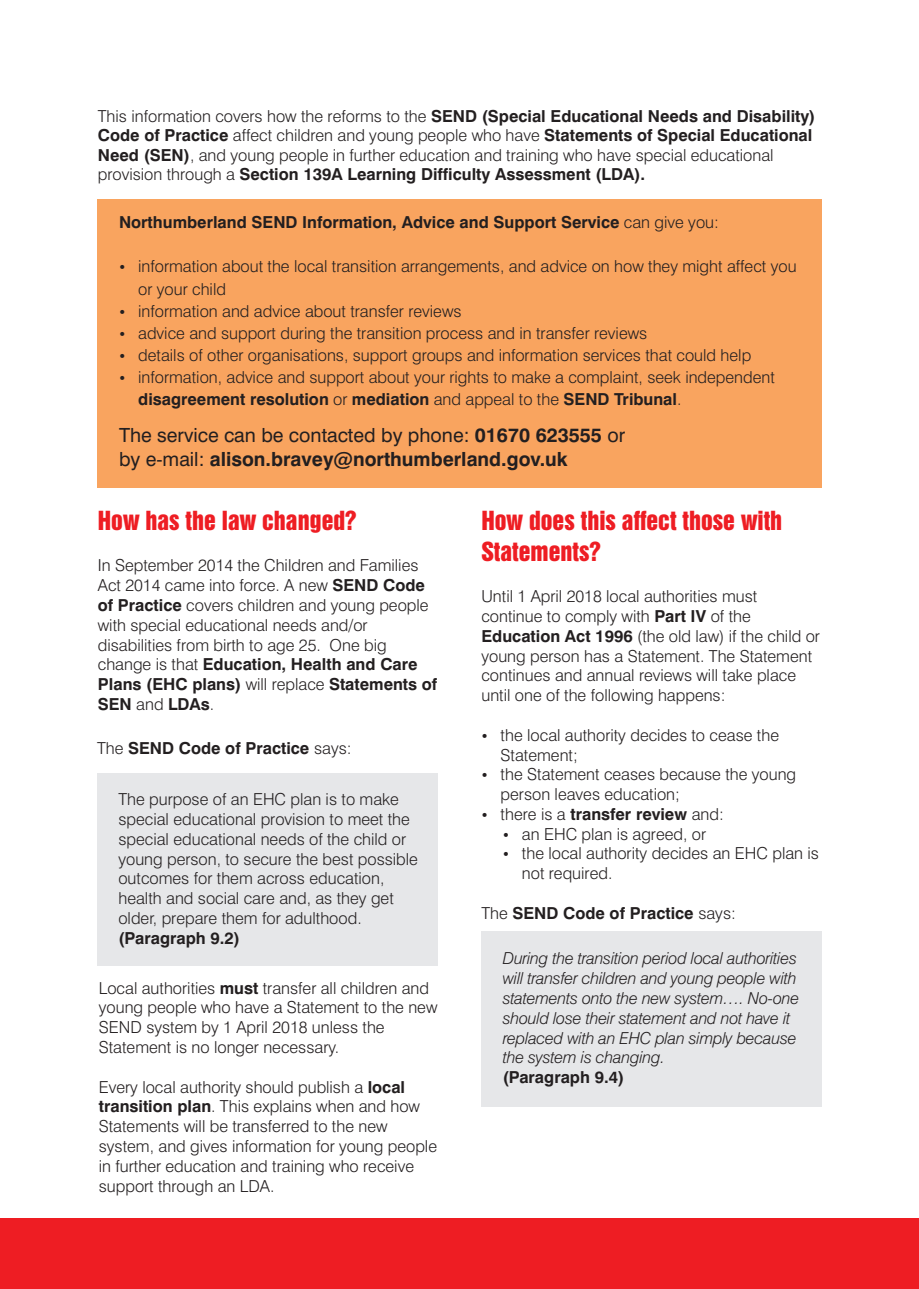
<style>
.page{position:relative;width:919px;height:1289px;background:#fff}
.page>*{position:absolute;margin:0;border:0;box-sizing:border-box;transform-origin:0 0}
.t1{font:24px/30.8px "Swiss 921 BT Regular A";color:#ee1d23}
.t2{font:700 19.5px/24px "Swiss 721 BT";color:#231f20}
.t3{font:300 16.5px/19.8px "Swiss 721 BT";color:#231f20}
.t4{font:italic 300 16.5px/19.8px "Swiss 721 BT";letter-spacing:-.015em;color:#231f20}
.t5{font:700 16.5px "Swiss 721 BT";color:#231f20}
.s1{font-weight:700}
.s2{font-weight:300}
.s3{font-weight:400}
</style>
<div class="page">
<div style="left:481px;top:931px;width:340px;height:176px;background:#e6e7e9"></div>
<div style="left:98px;top:199px;width:723px;height:288px;background:#f9a45f"></div>
<div style="left:97px;top:773px;width:340px;height:192px;background:#e6e7e9"></div>
<div style="left:0;top:1218px;width:918px;height:70px;background:#ee1d23"></div>
<svg style="left:120px;top:265px;width:4px;height:4px"></svg>
<svg style="left:120px;top:309px;width:4px;height:5px"></svg>
<svg style="left:120px;top:332px;width:4px;height:4px"></svg>
<svg style="left:120px;top:354px;width:4px;height:4px"></svg>
<svg style="left:120px;top:376px;width:4px;height:4px"></svg>
<p class="t3" style="left:98px;top:108px;width:719px;line-height:19.2px">This information covers how the reforms to the <span class="s1">SEND (Special Educational Needs and Disability)<br>Code of Practice</span> affect children and young people who have <span class="s1">Statements of Special Educational Need (SEN)</span>, and young people in further education and training who have special educational provision through a <span class="s1">Section 139A Learning Difficulty Assessment (LDA).</span></p>
<p class="t5" style="left:119px;top:216px;width:601px">Northumberland SEND Information, Advice and Support Service <span class="s2">can give you:</span></p>
<p class="t3" style="left:138px;top:257px;width:660px;line-height:22.2px">information about the local transition arrangements, and advice on how they might affect you or your child<br>information and advice about transfer reviews<br>advice and support during the transition process and in transfer reviews<br>details of other organisations, support groups and information services that could help information, advice and support about your rights to make a complaint, seek independent <span class="s1">disagreement resolution</span> or <span class="s1">mediation</span> and appeal to the <span class="s1">SEND Tribunal</span>.</p>
<p class="t2" style="left:119px;top:425px;width:508px"><span class="s3">The service can be contacted by phone:</span> 01670 623555 <span class="s3">or by e-mail:</span> alison.bravey@northumberland.gov.uk</p>
<h1 class="t1" style="left:98px;top:508px;width:260px">How has the law changed?</h1>
<p class="t3" style="left:98px;top:557px;width:341px">In September 2014 the Children and Families Act 2014 came into force. A new <span class="s1">SEND Code of Practice</span> covers children and young people with special educational needs and/or disabilities from birth to age 25. One big change is that <span class="s1">Education, Health and Care Plans (EHC plans)</span> will replace <span class="s1">Statements of SEN</span> and <span class="s1">LDAs</span>.</p>
<p class="t5" style="left:97px;top:741px;width:256px"><span class="s2">The</span> SEND Code of Practice <span class="s2">says:</span></p>
<p class="t3" style="left:118px;top:791px;width:301px">The purpose of an EHC plan is to make special educational provision to meet the special educational needs of the child or young person, to secure the best possible outcomes for them across education, health and social care and, as they get older, prepare them for adulthood.</p>
<p class="t5" style="left:118px;top:931px;width:123px">(Paragraph 9.2)</p>
<p class="t3" style="left:99px;top:979px;width:340px">Local authorities <span class="s1">must</span> transfer all children and young people who have a Statement to the new SEND system by 1 April 2018 unless the Statement is no longer necessary.</p>
<p class="t3" style="left:99px;top:1078px;width:340px">Every local authority should publish a <span class="s1">local transition plan</span>. This explains when and how Statements will be transferred to the new system, and gives information for young people in further education and training who receive support through an LDA.</p>
<h1 class="t1" style="left:481px;top:508px;width:302px">How does this affect those with<br>Statements?</h1>
<p class="t3" style="left:481px;top:588px;width:340px">Until 1 April 2018 local authorities must continue to comply with <span class="s1">Part IV</span> of the <span class="s1">Education Act 1996</span> (the old law) if the child or young person has a Statement. The Statement continues and annual reviews will take place until one of the following happens:</p>
<p class="t3" style="left:500px;top:726px;width:280px">the local authority decides to cease the</p>
<p class="t3" style="left:500px;top:746px;width:79px">Statement;</p>
<p class="t3" style="left:500px;top:766px;width:297px">the Statement ceases because the young</p>
<p class="t3" style="left:500px;top:786px;width:181px">person leaves education;</p>
<p class="t5" style="left:500px;top:807px;width:225px"><span class="s2">there is a</span> transfer review <span class="s2">and:</span></p>
<p class="t3" style="left:522px;top:825px;width:186px">an EHC plan is agreed, or</p>
<p class="t3" style="left:522px;top:845px;width:298px">the local authority decides an EHC plan is</p>
<p class="t3" style="left:522px;top:865px;width:92px">not required.</p>
<p class="t5" style="left:481px;top:906px;width:256px"><span class="s2">The</span> SEND Code of Practice <span class="s2">says:</span></p>
<p class="t4" style="left:502px;top:950px;width:298px">During the transition period local authorities will transfer children and young people with statements onto the new system…. No-one should lose their statement and not have it replaced with an EHC plan simply because the system is changing.</p>
<p class="t5" style="left:502px;top:1070px;width:123px">(Paragraph 9.4)</p>
</div>
